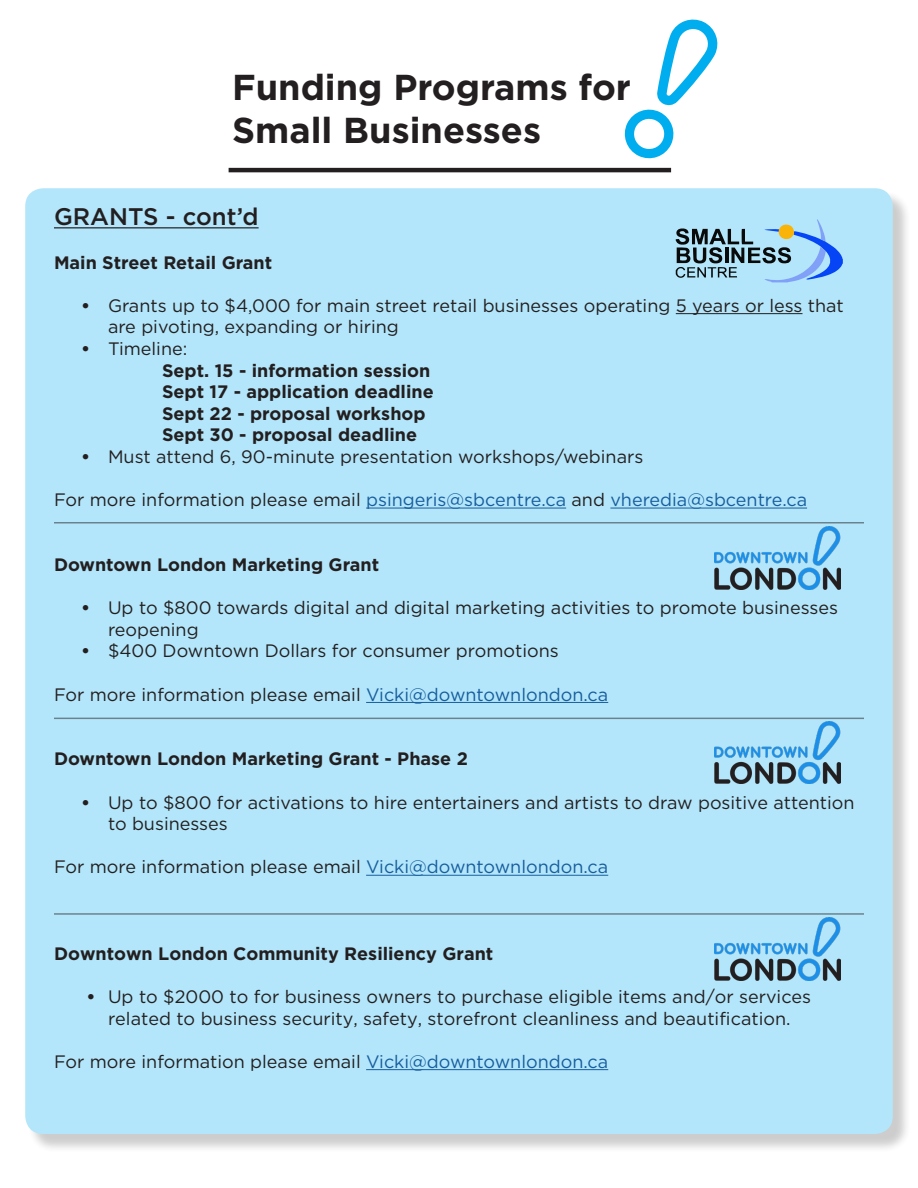
<style>
.page{position:relative;width:918px;height:1188px;background:#fff}
.page>*{position:absolute;margin:0;border:0;box-sizing:border-box;transform-origin:0 0}
.t1{font:700 36px "Gotham";color:#231f20}
.t2{font:500 24px "Gotham";color:#231f20}
.t3{font:18px/21.6px "Gotham";color:#231f20}
.t4{font:700 18px/21.6px "Gotham";color:#231f20}
.t5{font:18px "Gotham";color:#175d9e}
.s1{font-weight:700}
.s2{font-weight:400}
.s3{color:#231f20}
.s4{color:#175d9e}
</style>
<div class="page">
<div style="left:27px;top:190px;width:884px;height:963px;background:#231f20;opacity:.75"></div>
<div style="left:25px;top:188px;width:868px;height:946px;background:#b3e6fa;border-radius:18px"></div>
<hr style="left:54px;top:227px;width:205px;height:1px;background:#231f20">
<hr style="left:676px;top:313px;width:127px;height:1px;background:#231f20">
<hr style="left:366px;top:508px;width:200px;height:1px;background:#175d9e">
<hr style="left:610px;top:508px;width:197px;height:1px;background:#175d9e">
<hr style="left:366px;top:702px;width:242px;height:1px;background:#175d9e">
<hr style="left:366px;top:875px;width:242px;height:1px;background:#175d9e">
<hr style="left:366px;top:1069px;width:242px;height:1px;background:#175d9e">
<hr style="left:54px;top:522px;width:810px;height:2px;background:#231f20">
<hr style="left:54px;top:718px;width:810px;height:1px;background:#231f20">
<hr style="left:54px;top:913px;width:810px;height:2px;background:#231f20">
<svg style="left:624px;top:19px;width:94px;height:140px"></svg>
<hr style="left:229px;top:168px;width:442px;height:4px;background:#231f20">
<img style="left:714px;top:527px;width:127px;height:62px">
<img style="left:714px;top:721px;width:127px;height:63px">
<img style="left:714px;top:918px;width:127px;height:62px">
<svg style="left:676px;top:219px;width:167px;height:63px"></svg>
<p class="t1" style="left:232px;top:63px;width:400px">Funding Programs for</p>
<p class="t1" style="left:232px;top:106px;width:310px">Small Businesses</p>
<p class="t2" style="left:54px;top:201px;width:206px">GRANTS - cont’d</p>
<p class="t4" style="left:54px;top:251px;width:220px">Main Street Retail Grant</p>
<p class="t3" style="left:108px;top:294px;width:737px;text-indent:-27px"><span class="s1">•</span> Grants up to $4,000 for main street retail businesses operating 5 years or less that are pivoting, expanding or hiring</p>
<p class="t4" style="left:162px;top:338px;width:273px;text-indent:-81px">• <span class="s2">Timeline:<br></span>Sept. 15 - information session<br>Sept 17 - application deadline<br>Sept 22 - proposal workshop<br>Sept 30 - proposal deadline</p>
<p class="t3" style="left:81px;top:445px;width:564px"><span class="s1">•</span> Must attend 6, 90-minute presentation workshops/webinars</p>
<p class="t5" style="left:54px;top:488px;width:755px"><span class="s3">For more information please email</span> psingeris@sbcentre.ca <span class="s3">and</span> vheredia@sbcentre.ca</p>
<p class="t4" style="left:54px;top:554px;width:327px">Downtown London Marketing Grant</p>
<p class="t3" style="left:108px;top:597px;width:732px;text-indent:-27px"><span class="s1">•</span> Up to $800 towards digital and digital marketing activities to promote businesses reopening</p>
<p class="t3" style="left:81px;top:640px;width:479px"><span class="s1">•</span> $400 Downtown Dollars for consumer promotions</p>
<p class="t3" style="left:54px;top:683px;width:556px">For more information please email <span class="s4">Vicki@downtownlondon.ca</span></p>
<p class="t4" style="left:54px;top:748px;width:415px">Downtown London Marketing Grant - Phase 2</p>
<p class="t3" style="left:108px;top:791px;width:748px;text-indent:-27px"><span class="s1">•</span> Up to $800 for activations to hire entertainers and artists to draw positive attention to businesses</p>
<p class="t3" style="left:54px;top:856px;width:556px">For more information please email <span class="s4">Vicki@downtownlondon.ca</span></p>
<p class="t4" style="left:54px;top:943px;width:441px">Downtown London Community Resiliency Grant</p>
<p class="t3" style="left:86px;top:985px;width:726px;text-align:center"><span class="s1">•</span> Up to $2000 to for business owners to purchase eligible items and/or services related to business security, safety, storefront cleanliness and beautification.</p>
<p class="t3" style="left:54px;top:1050px;width:556px">For more information please email <span class="s4">Vicki@downtownlondon.ca</span></p>
</div>
